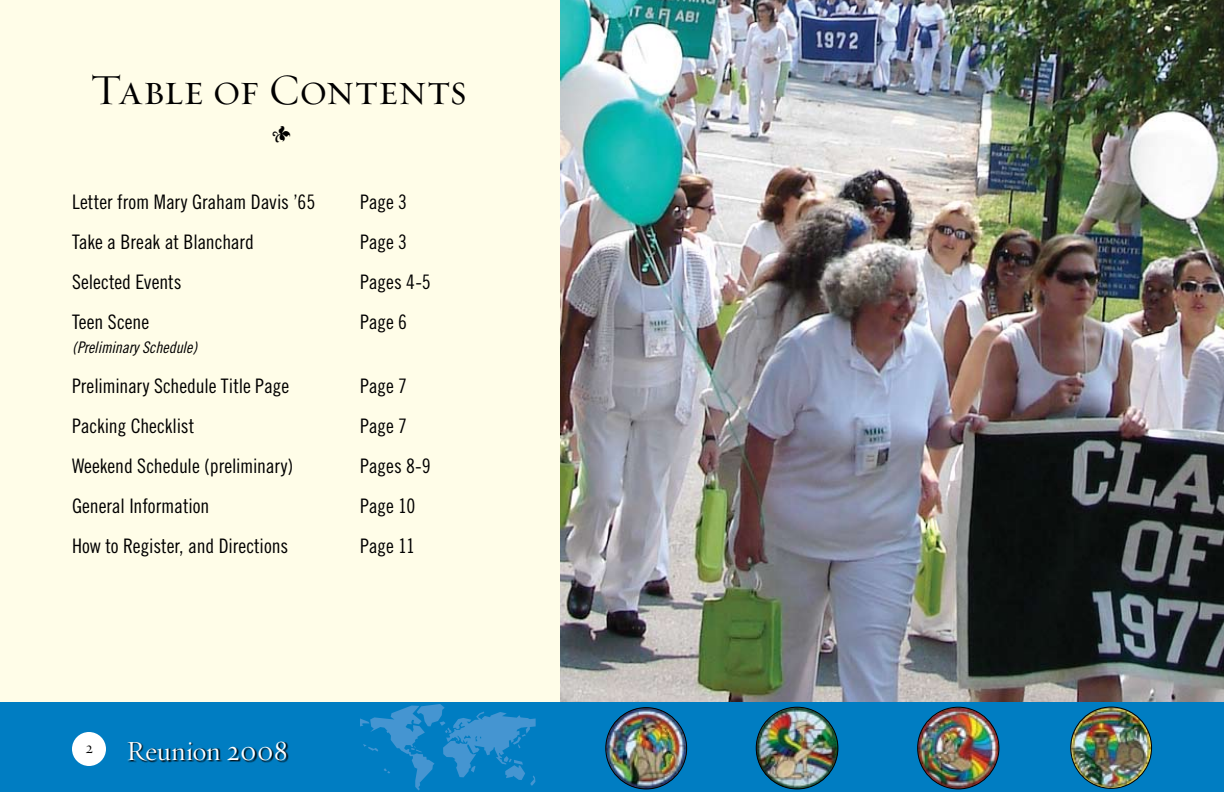
<style>
.page{position:relative;width:1224px;height:792px;background:#fffde8}
.page>*{position:absolute;margin:0;border:0;box-sizing:border-box;transform-origin:0 0}
.t1{font:44px "Requiem Display HTF Small Caps";letter-spacing:-.005em;color:#000}
.t2{font:28px "Requiem Display HTF Roman";letter-spacing:.01em;color:#fff}
.t3{font:24px "Requiem Display HTF Roman";color:#000}
.t4{font:20px "Trade Gothic Cond Eighteen";letter-spacing:-.005em;color:#000}
.t5{font:16px "Trade Gothic Cond Eighteen Obl";letter-spacing:-.01em;color:#000}
</style>
<div class="page">
<img style="left:560px;top:0;width:664px;height:702px">
<div style="left:0;top:702px;width:1224px;height:90px;background:#007dc2"></div>
<div style="left:128px;top:742px;width:210px;height:50px;background:#000;opacity:.95"></div>
<svg style="left:360px;top:704px;width:176px;height:87px"></svg>
<div style="left:72px;top:732px;width:34px;height:34px;background:#fff;border-radius:50%"></div>
<img style="left:918px;top:707px;width:81px;height:82px;border-radius:41px">
<div style="left:917px;top:707px;width:82px;height:82px;border:1px solid #000;border-radius:50%"></div>
<img style="left:1071px;top:707px;width:81px;height:81px;border-radius:41px">
<div style="left:1070px;top:707px;width:82px;height:82px;border:1px solid #000;border-radius:50%"></div>
<img style="left:756px;top:707px;width:82px;height:82px;border-radius:41px">
<div style="left:756px;top:707px;width:82px;height:82px;border:1px solid #000;border-radius:50%"></div>
<img style="left:606px;top:708px;width:81px;height:81px;border-radius:41px">
<div style="left:605px;top:707px;width:82px;height:82px;border:1px solid #000;border-radius:50%"></div>
<h1 class="t1" style="left:91px;top:64px;width:378px">Table of Contents</h1>
<p class="t3" style="left:272px;top:118px;width:21px">&gt;</p>
<p class="t4" style="left:72px;top:190px;width:245px">Letter from Mary Graham Davis ’65</p>
<p class="t4" style="left:360px;top:190px;width:49px">Page 3</p>
<p class="t4" style="left:72px;top:230px;width:183px">Take a Break at Blanchard</p>
<p class="t4" style="left:360px;top:230px;width:49px">Page 3</p>
<p class="t4" style="left:72px;top:270px;width:111px">Selected Events</p>
<p class="t4" style="left:360px;top:270px;width:72px">Pages 4-5</p>
<p class="t4" style="left:72px;top:310px;width:79px">Teen Scene</p>
<p class="t4" style="left:360px;top:310px;width:49px">Page 6</p>
<p class="t5" style="left:72px;top:338px;width:127px">(Preliminary Schedule)</p>
<p class="t4" style="left:72px;top:374px;width:219px">Preliminary Schedule Title Page</p>
<p class="t4" style="left:360px;top:374px;width:49px">Page 7</p>
<p class="t4" style="left:72px;top:414px;width:124px">Packing Checklist</p>
<p class="t4" style="left:360px;top:414px;width:49px">Page 7</p>
<p class="t4" style="left:72px;top:454px;width:223px">Weekend Schedule (preliminary)</p>
<p class="t4" style="left:360px;top:454px;width:72px">Pages 8-9</p>
<p class="t4" style="left:72px;top:494px;width:139px">General Information</p>
<p class="t4" style="left:360px;top:494px;width:57px">Page 10</p>
<p class="t4" style="left:72px;top:534px;width:218px">How to Register, and Directions</p>
<p class="t4" style="left:360px;top:534px;width:57px">Page 11</p>
<h2 class="t2" style="left:86px;top:734px;width:204px"><sup>2</sup> Reunion 2008</h2>
</div>
